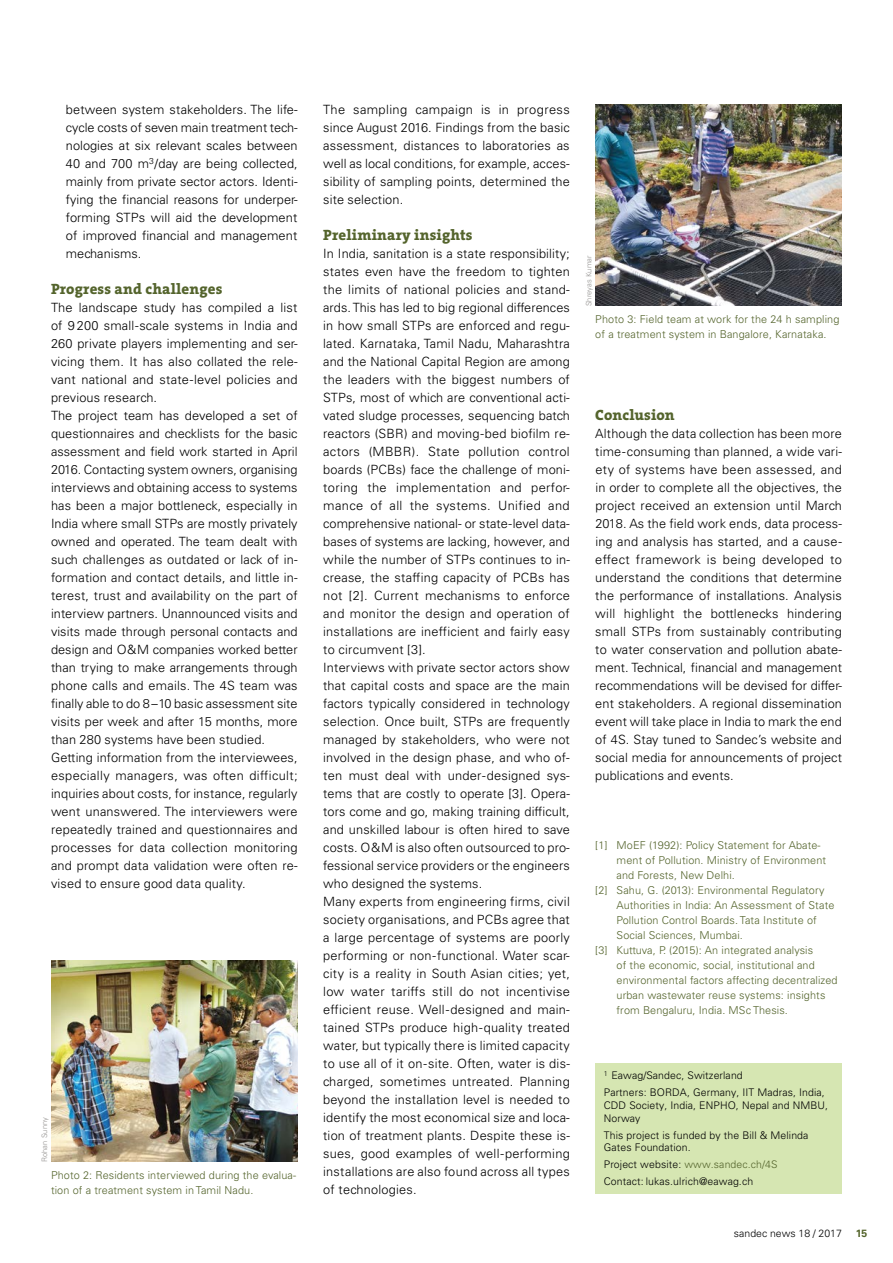
<style>
.page{position:relative;width:893px;height:1263px;background:#fff}
.page>*{position:absolute;margin:0;border:0;box-sizing:border-box;transform-origin:0 0}
.t1{font:800 15px "The Serif B8";letter-spacing:.01em;color:#54642c}
.t2{font:300 12.75px/18px "Univers LT Std";letter-spacing:.015em;color:#000;text-align:justify}
.t3{font:300 10.8px/15px "Univers LT Std";letter-spacing:.01em;color:#54642c}
.t4{font:300 10.5px/17px "Univers LT Std";letter-spacing:.01em;color:#000}
.t5{font:700 10.5px "Univers LT Std";color:#54642c}
.t6{font:300 7.5px "Univers LT Std";letter-spacing:.01em;color:#949290}
.s1{color:#54642c}
</style>
<div class="page">
<div style="left:595px;top:1063px;width:247px;height:131px;background:#d6e6b2"></div>
<img style="left:51px;top:960px;width:247px;height:201px">
<img style="left:595px;top:104px;width:247px;height:201px">
<p class="t2" style="left:66px;top:100px;width:233px">between system stakeholders. The life&shy;cycle costs of seven main treatment tech&shy;nologies at six relevant scales between 40 and 700 m<sup>3</sup>/day are being collected, mainly from private sector actors. Identi&shy;fying the financial reasons for underper&shy;forming STPs will aid the development of improved financial and management mechanisms.</p>
<p class="t1" style="left:51px;top:281px;width:173px">Progress and challenges</p>
<p class="t2" style="left:51px;top:298px;width:248px;text-align:left">The landscape study has compiled a list of 9 200 small-scale systems in India and 260 private players implementing and ser&shy;vicing them. It has also collated the rele&shy;vant national and state-level policies and previous research.<br>The project team has developed a set of questionnaires and checklists for the basic assessment and field work started in April 2016. Contacting system owners, organising interviews and obtaining access to systems has been a major bottleneck, especially in India where small STPs are mostly privately owned and operated. The team dealt with such challenges as outdated or lack of in&shy;formation and contact details, and little in&shy;terest, trust and availability on the part of interview partners. Unannounced visits and visits made through personal contacts and design and O&amp;M companies worked better than trying to make arrangements through phone calls and emails. The 4S team was finally able to do 8–10 basic assessment site visits per week and after 15 months, more than 280 systems have been studied.<br>Getting information from the interviewees, especially managers, was often difficult; inquiries about costs, for instance, regularly went unanswered. The interviewers were repeatedly trained and questionnaires and processes for data collection monitoring and prompt data validation were often re&shy;vised to ensure good data quality.</p>
<p class="t6" style="left:40px;top:1162px;width:46px;rotate:-90deg">Rohan Sunny</p>
<p class="t3" style="left:51px;top:1168px;width:247px">Photo 2: Residents interviewed during the evalua&shy;tion of a treatment system in Tamil Nadu.</p>
<p class="t2" style="left:323px;top:100px;width:248px">The sampling campaign is in progress since August 2016. Findings from the basic assessment, distances to laboratories as well as local conditions, for example, acces&shy;sibility of sampling points, determined the site selection.</p>
<p class="t1" style="left:323px;top:227px;width:151px">Preliminary insights</p>
<p class="t2" style="left:323px;top:244px;width:248px;text-align:left">In India, sanitation is a state responsibility; states even have the freedom to tighten the limits of national policies and stand&shy;ards. This has led to big regional differences in how small STPs are enforced and regu&shy;lated. Karnataka, Tamil Nadu, Maharashtra and the National Capital Region are among the leaders with the biggest numbers of STPs, most of which are conventional acti&shy;vated sludge processes, sequencing batch reactors (SBR) and moving-bed biofilm re&shy;actors (MBBR). State pollution control boards (PCBs) face the challenge of moni&shy;toring the implementation and perfor&shy;mance of all the systems. Unified and comprehensive national- or state-level data&shy;bases of systems are lacking, however, and while the number of STPs continues to in&shy;crease, the staffing capacity of PCBs has not [2]. Current mechanisms to enforce and monitor the design and operation of installations are inefficient and fairly easy to circumvent [3].<br>Interviews with private sector actors show that capital costs and space are the main factors typically considered in technology selection. Once built, STPs are frequently managed by stakeholders, who were not involved in the design phase, and who of&shy;ten must deal with under-designed sys&shy;tems that are costly to operate [3]. Opera&shy;tors come and go, making training difficult, and unskilled labour is often hired to save costs. O&amp;M is also often outsourced to pro&shy;fessional service providers or the engineers who designed the systems.<br>Many experts from engineering firms, civil society organisations, and PCBs agree that a large percentage of systems are poorly performing or non-functional. Water scar&shy;city is a reality in South Asian cities; yet, low water tariffs still do not incentivise efficient reuse. Well-designed and main&shy;tained STPs produce high-quality treated water, but typically there is limited capacity to use all of it on-site. Often, water is dis&shy;charged, sometimes untreated. Planning beyond the installation level is needed to identify the most economical size and loca&shy;tion of treatment plants. Despite these is&shy;sues, good examples of well-performing installations are also found across all types of technologies.</p>
<p class="t6" style="left:584px;top:306px;width:52px;rotate:-90deg">Shreyas Kumar</p>
<p class="t3" style="left:595px;top:312px;width:246px">Photo 3: Field team at work for the 24 h sampling of a treatment system in Bangalore, Karnataka.</p>
<p class="t1" style="left:595px;top:407px;width:81px">Conclusion</p>
<p class="t2" style="left:595px;top:424px;width:248px">Although the data collection has been more time-consuming than planned, a wide vari&shy;ety of systems have been assessed, and in order to complete all the objectives, the project received an extension until March 2018. As the field work ends, data process&shy;ing and analysis has started, and a cause&shy;effect framework is being developed to understand the conditions that determine the performance of installations. Analysis will highlight the bottlenecks hindering small STPs from sustainably contributing to water conservation and pollution abate&shy;ment. Technical, financial and management recommendations will be devised for differ&shy;ent stakeholders. A regional dissemination event will take place in India to mark the end of 4S. Stay tuned to Sandec’s website and social media for announcements of project publications and events.</p>
<p class="t3" style="left:595px;top:838px;width:227px">[1] MoEF (1992): Policy Statement for Abate-</p>
<p class="t3" style="left:617px;top:853px;width:211px">ment of Pollution. Ministry of Environment</p>
<p class="t3" style="left:617px;top:868px;width:120px">and Forests, New Delhi.</p>
<p class="t3" style="left:595px;top:883px;width:231px">[2] Sahu, G. (2013): Environmental Regulatory</p>
<p class="t3" style="left:617px;top:898px;width:219px">Authorities in India: An Assessment of State</p>
<p class="t3" style="left:617px;top:913px;width:202px">Pollution Control Boards. Tata Institute of</p>
<p class="t3" style="left:617px;top:928px;width:128px">Social Sciences, Mumbai.</p>
<p class="t3" style="left:595px;top:943px;width:219px">[3] Kuttuva, P. (2015): An integrated analysis</p>
<p class="t3" style="left:617px;top:958px;width:200px">of the economic, social, institutional and</p>
<p class="t3" style="left:617px;top:973px;width:222px">environmental factors affecting decentralized</p>
<p class="t3" style="left:617px;top:988px;width:210px">urban wastewater reuse systems: insights</p>
<p class="t3" style="left:617px;top:1003px;width:173px">from Bengaluru, India. MSc Thesis.</p>
<p class="t4" style="left:604px;top:1067px;width:222px"><sup>1</sup> Eawag/Sandec, Switzerland<br>Partners: BORDA, Germany, IIT Madras, India,</p>
<p class="t4" style="left:604px;top:1099px;width:226px;line-height:12.8px">CDD Society, India, ENPHO, Nepal and NMBU,<br>Norway</p>
<p class="t4" style="left:604px;top:1129px;width:206px;line-height:12.8px">This project is funded by the Bill &amp; Melinda<br>Gates Foundation.</p>
<p class="t4" style="left:604px;top:1156px;width:175px">Project website: <span class="s1">www.sandec.ch/4S<br></span>Contact: lukas.ulrich@eawag.ch</p>
<p class="t4" style="left:734px;top:1225px;width:110px">sandec news 18 / 2017</p>
<p class="t5" style="left:856px;top:1227px;width:13px">15</p>
</div>
